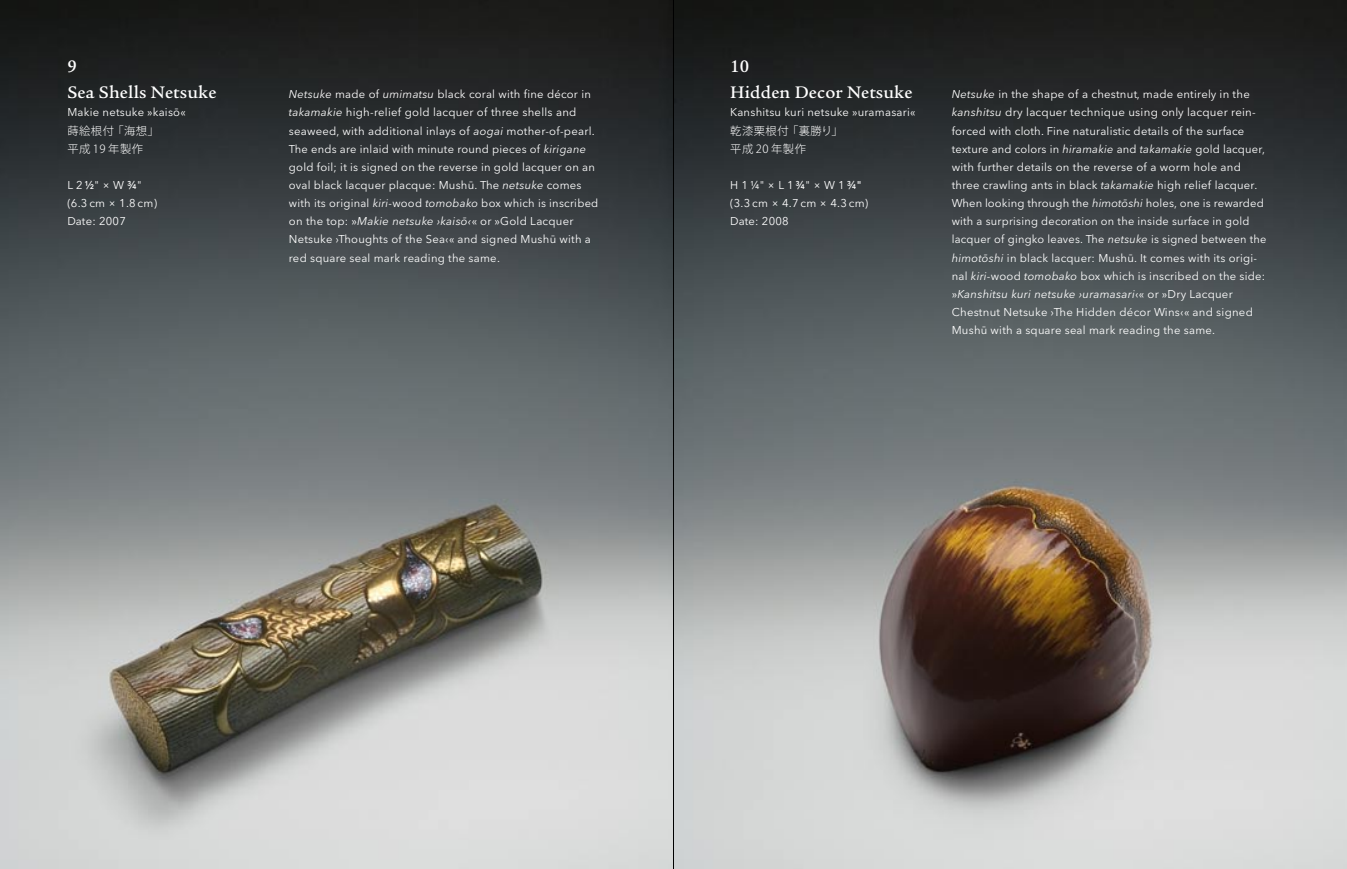
<style>
.page{position:relative;width:1347px;height:869px;background:#fff}
.page>*{position:absolute;margin:0;border:0;box-sizing:border-box;transform-origin:0 0}
.t1{font:500 18.12px/26.5px "Legacy Serif";letter-spacing:.01em;color:#fff}
.t2{font:11.25px/18.1px "Avenir Next LT Pro";letter-spacing:.02em;color:#fff}
.t3{font:300 11.25px/18.1px "Koz Go Std";letter-spacing:.05em;color:#fff}
.s1{font-weight:500}
.s2{font-style:italic}
</style>
<div class="page">
<img style="left:0;top:0;width:1346px;height:868px">
<hr style="left:673px;top:0;width:1px;height:868px;background:#000">
<h1 class="t1" style="left:67px;top:53px;width:151px">9<br>Sea Shells Netsuke</h1>
<p class="t2" style="left:67px;top:103px;width:120px">Makie netsuke »kaisō«</p>
<p class="t3" style="left:67px;top:121px;width:93px">蒔絵根付 「海想」平成 19 年製作</p>
<p class="t2" style="left:67px;top:176px;width:91px">L 2 <span class="s1">½</span>" × W <span class="s1">¾</span>" (6.3 cm × 1.8 cm)<br>Date: 2007</p>
<p class="t2" style="left:289px;top:85px;width:311px"><span class="s2">Netsuke</span> made of <span class="s2">umimatsu</span> black coral with fine décor in <span class="s2">takamakie</span> high-relief gold lacquer of three shells and seaweed, with additional inlays of <span class="s2">aogai</span> mother-of-pearl.<br>The ends are inlaid with minute round pieces of <span class="s2">kirigane </span>gold foil; it is signed on the reverse in gold lacquer on an oval black lacquer placque: Mushū. The <span class="s2">netsuke</span> comes with its original <span class="s2">kiri</span>-wood <span class="s2">tomobako</span> box which is inscribed on the top: »<span class="s2">Makie netsuke ›kaisō‹</span>« or »Gold Lacquer Netsuke ›Thoughts of the Sea‹« and signed Mushū with a red square seal mark reading the same.</p>
<h1 class="t1" style="left:730px;top:53px;width:184px">10<br>Hidden Decor Netsuke</h1>
<p class="t2" style="left:730px;top:103px;width:187px">Kanshitsu kuri netsuke »uramasari«</p>
<p class="t3" style="left:730px;top:121px;width:114px">乾漆栗根付 「裏勝り」平成 20 年製作</p>
<p class="t2" style="left:730px;top:176px;width:139px">H 1¼" × L 1<span class="s1">¾</span>" × W 1<span class="s1">¾" </span>(3.3 cm × 4.7 cm × 4.3 cm)<br>Date: 2008</p>
<p class="t2" style="left:951px;top:85px;width:316px"><span class="s2">Netsuke</span> in the shape of a chestnut, made entirely in the <span class="s2">kanshitsu</span> dry lacquer technique using only lacquer rein&shy;forced with cloth. Fine naturalistic details of the surface texture and colors in <span class="s2">hiramakie</span> and <span class="s2">takamakie</span> gold lacquer, with further details on the reverse of a worm hole and three crawling ants in black <span class="s2">takamakie</span> high relief lacquer.<br>When looking through the <span class="s2">himotōshi</span> holes, one is rewarded with a surprising decoration on the inside surface in gold lacquer of gingko leaves. The <span class="s2">netsuke</span> is signed between the <span class="s2">himotōshi</span> in black lacquer: Mushū. It comes with its origi&shy;nal <span class="s2">kiri</span>-wood <span class="s2">tomobako</span> box which is inscribed on the side: »<span class="s2">Kanshitsu kuri netsuke ›uramasari</span>‹« or »Dry Lacquer Chestnut Netsuke ›The Hidden décor Wins‹« and signed Mushū with a square seal mark reading the same.</p>
</div>
